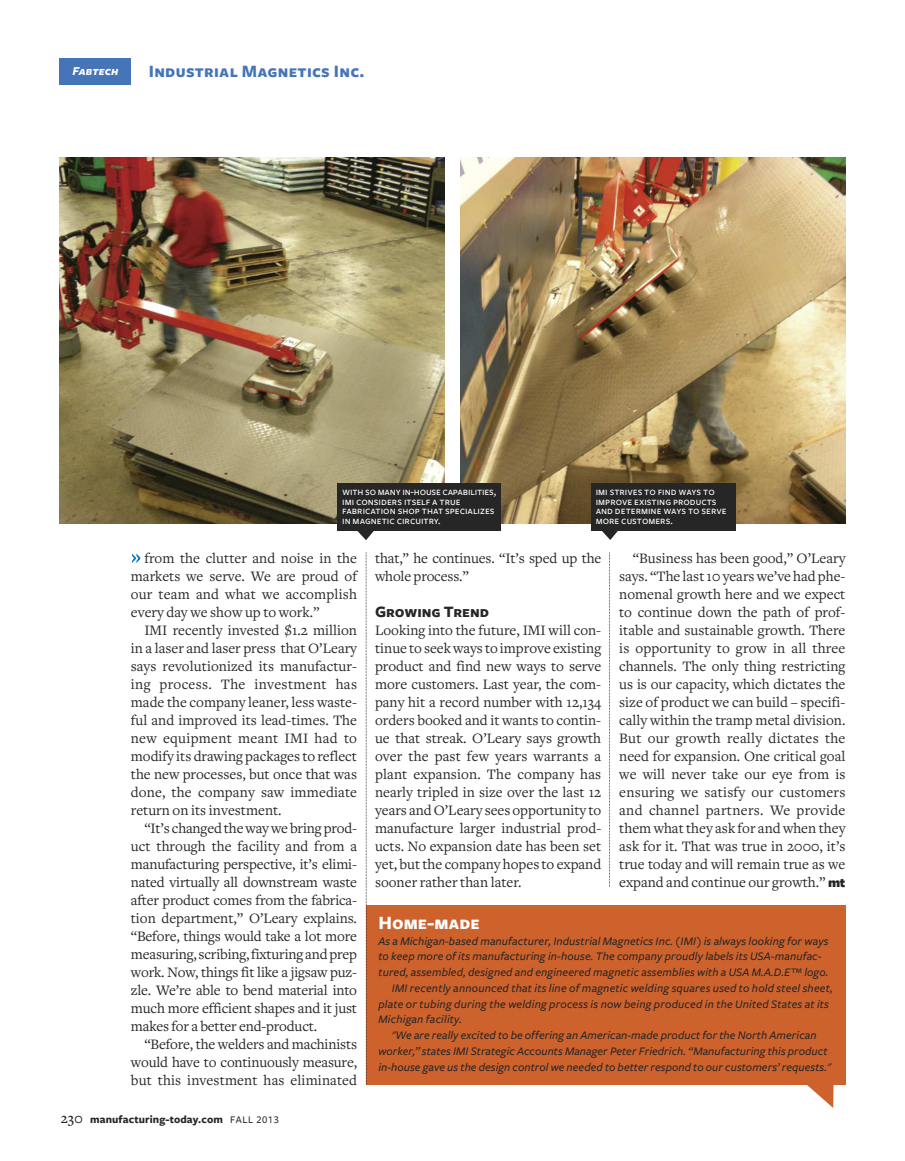
<style>
.page{position:relative;width:905px;height:1161px;background:#fff}
.page>*{position:absolute;margin:0;border:0;box-sizing:border-box;transform-origin:0 0}
.t1{font:19.5px "Freight Sans Bold SC";color:#fff}
.t2{font:18px "Freight Sans Bold SC";letter-spacing:.015em;color:#4574b9}
.t3{font:16.5px "Freight Sans Bold SC";color:#272627}
.t4{font:15px/18px "Freight Text";color:#272627;text-align:justify}
.t5{font:12.6px "Freight Sans Bold Italic SC";color:#fff}
.t6{font:italic 500 12px "Freight Sans";letter-spacing:.01em;color:#272627}
.t7{font:700 11.25px "Freight Sans";letter-spacing:.01em;color:#272627}
.t8{font:11.1px/9.4px "Freight Sans Medium SC";color:#fff}
.s1{font-family:"Freight Sans";font-weight:900;font-size:13.8px}
.s2{font-family:"Freight Text";font-weight:500;font-size:15px}
.s3{font-weight:500;font-size:10.5px}
.s4{font-family:"Freight Sans Medium SC";font-weight:400;font-size:10.5px}
</style>
<div class="page">
<img style="left:60px;top:157px;width:384px;height:367px">
<svg style="left:609px;top:552px;width:1px;height:335px"></svg>
<div style="left:60px;top:59px;width:71px;height:26px;background:#4574b9"></div>
<svg style="left:132px;top:554px;width:8px;height:9px"></svg>
<div style="left:366px;top:906px;width:479px;height:179px;background:#cd622d"></div>
<svg style="left:807px;top:1085px;width:26px;height:23px"></svg>
<img style="left:460px;top:157px;width:385px;height:367px">
<svg style="left:357px;top:531px;width:17px;height:9px"></svg>
<div style="left:338px;top:484px;width:163px;height:47px;background:#272627"></div>
<svg style="left:602px;top:531px;width:16px;height:9px"></svg>
<div style="left:591px;top:483px;width:144px;height:48px;background:#272627"></div>
<svg style="left:366px;top:552px;width:1px;height:533px"></svg>
<p class="t5" style="left:72px;top:63px;width:47px">Fabtech</p>
<p class="t2" style="left:149px;top:61px;width:217px">Industrial Magnetics Inc.</p>
<p class="t8" style="left:342px;top:487px;width:155px">with somany in-house capabilities, imi considers itself a true fabrication shop that specializes in magnetic circuitry.</p>
<p class="t8" style="left:595px;top:487px;width:132px">imi strives to find ways to improve existing products and determine ways to serve more customers.</p>
<p class="t4" style="left:131px;top:548px;width:228px;text-indent:13px">from the clutter and noise in the markets we serve. We are proud of our team and what we accomplish every day we show up to work.”</p>
<p class="t4" style="left:131px;top:620px;width:228px;text-indent:14px">IMI recently invested $1.2 million in a laser and laser press that O’Leary says revolutionized its manufactur&shy;ing process. The investment has made the company leaner, less waste&shy;ful and improved its lead-times. The new equipment meant IMI had to modify its drawing packages to reflect the new processes, but once that was done, the company saw immediate return on its investment.</p>
<p class="t4" style="left:131px;top:818px;width:228px;text-indent:13px">“It’s changed thewaywe bring prod&shy;uct through the facility and from a manufacturing perspective, it’s elimi&shy;nated virtually all downstream waste after product comes from the fabrica&shy;tion department,” O’Leary explains. “Before, things would take a lot more measuring, scribing,fixturing andprep work. Now, things fit like a jigsaw puz&shy;zle. We’re able to bend material into much more efficient shapes and it just makes for a better end-product.</p>
<p class="t4" style="left:131px;top:1034px;width:228px;text-indent:13px">“Before, the welders and machinists would have to continuously measure, but this investment has eliminated</p>
<p class="t4" style="left:375px;top:548px;width:228px">that,” he continues. “It’s sped up the whole process.”</p>
<p class="t3" style="left:375px;top:601px;width:116px">Growing Trend</p>
<p class="t4" style="left:375px;top:620px;width:228px">Looking into the future, IMI will con&shy;tinue to seekways to improve existing product and find new ways to serve more customers. Last year, the com&shy;pany hit a record number with 12,134 orders booked and it wants to contin&shy;ue that streak. O’Leary says growth over the past few years warrants a plant expansion. The company has nearly tripled in size over the last 12 years andO’Leary sees opportunity to manufacture larger industrial prod&shy;ucts. No expansion date has been set yet, butthe company hopes to expand sooner rather than later.</p>
<p class="t4" style="left:619px;top:548px;width:228px;text-indent:13px">“Business has been good,” O’Leary says. “The last10 yearswe’ve had phe&shy;nomenal growth here and we expect to continue down the path of prof&shy;itable and sustainable growth. There is opportunity to grow in all three channels. The only thing restricting us is our capacity, which dictates the size of product we can build – specifi&shy;cally within the tramp metal division.<br>But our growth really dictates the need for expansion. One critical goal we will never take our eye from is ensuring we satisfy our customers and channel partners. We provide them what they ask for and when they ask for it. That was true in 2000, it’s true today and will remain true as we expand and continue our growth.” <span class="s1">mt</span></p>
<h1 class="t1" style="left:378px;top:911px;width:103px">Home-made</h1>
<p class="t6" style="left:378px;top:934px;width:452px">As a Michigan-based manufacturer, Industrial Magnetics Inc. (IMI) is always looking for ways</p>
<p class="t6" style="left:378px;top:949px;width:444px">to keep more of its manufacturing in-house. The company proudly labels its USA-manufac-</p>
<p class="t6" style="left:378px;top:965px;width:451px">tured, assembled, designed and engineered magnetic assemblies with a USA M.A.D.E™ logo.</p>
<p class="t6" style="left:392px;top:981px;width:442px">IMI recently announced that its line of magnetic welding squares used to hold steel sheet,</p>
<p class="t6" style="left:378px;top:997px;width:452px">plate or tubing during the welding process is now being produced in the United States at its</p>
<p class="t6" style="left:378px;top:1012px;width:85px">Michigan facility.</p>
<p class="t6" style="left:392px;top:1028px;width:426px">"We are really excited to be offering an American-made product for the North American</p>
<p class="t6" style="left:378px;top:1044px;width:450px">worker,” states IMI Strategic Accounts Manager Peter Friedrich. “Manufacturing this product</p>
<p class="t6" style="left:378px;top:1060px;width:454px">in-house gave us the design control we needed to better respond to our customers’ requests."</p>
<p class="t7" style="left:61px;top:1112px;width:219px"><span class="s2">230</span> manufacturing-today.com <span class="s3">FALL</span> <span class="s4">2013</span></p>
</div>
